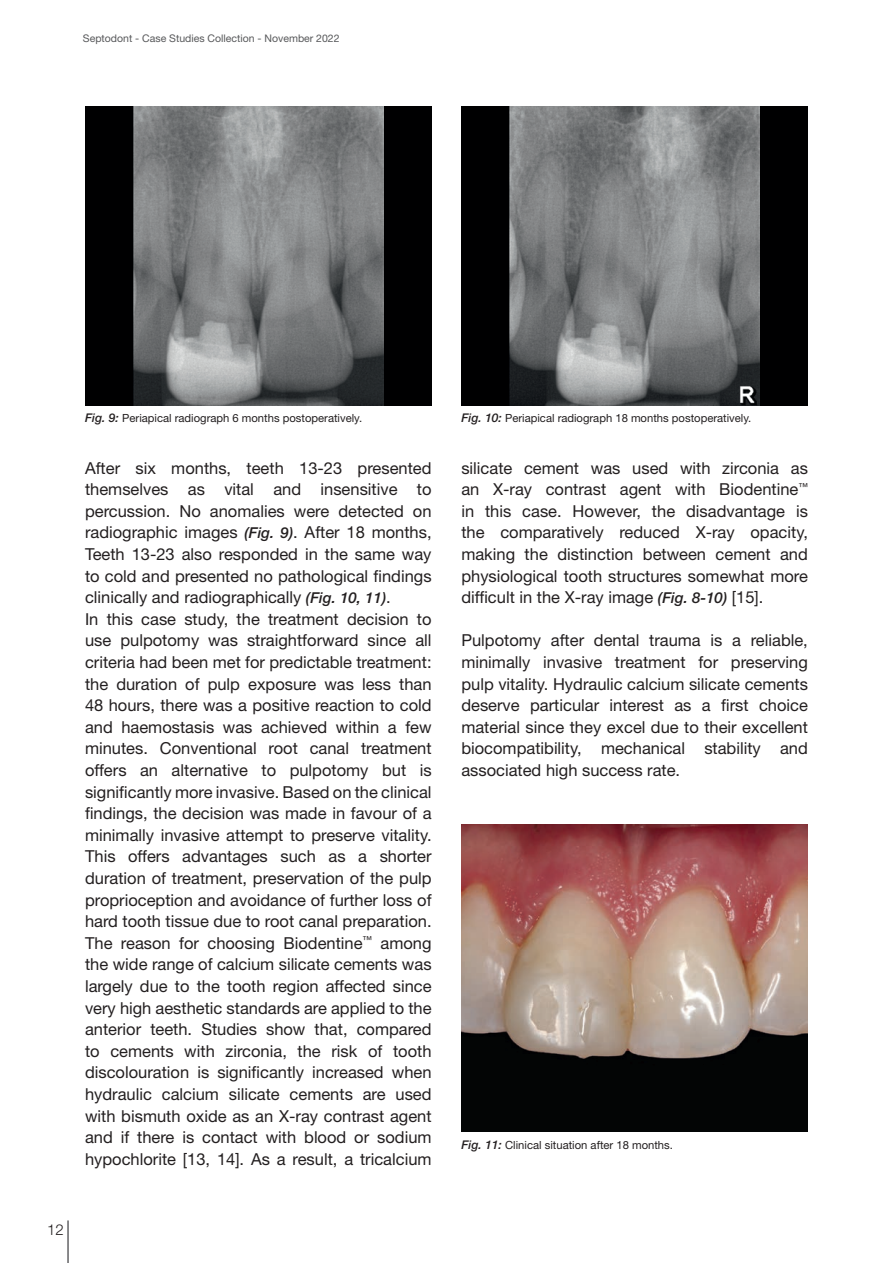
<style>
.page{position:relative;width:893px;height:1263px;background:#fff}
.page>*{position:absolute;margin:0;border:0;box-sizing:border-box;transform-origin:0 0}
.t1{font:16.5px/21.6px "Helvetica Neue LT Std";color:#231f20;text-align:justify}
.t2{font:300 15px "Helvetica Neue LT Std";color:#231f20}
.t3{font:11.25px "Helvetica Neue LT Std";color:#231f20}
.t4{font:10.5px "Helvetica Neue LT Std";color:#57585a}
.s1{font-weight:500;font-style:italic;font-size:12px}
.s2{font-weight:500;font-style:italic;font-size:15px}
</style>
<div class="page">
<hr style="left:67px;top:1220px;width:2px;height:43px;background:#636366">
<div style="left:85px;top:106px;width:346px;height:299px;background:#000001"></div>
<img style="left:133px;top:106px;width:250px;height:299px">
<img style="left:461px;top:825px;width:347px;height:306px">
<div style="left:461px;top:106px;width:347px;height:299px;background:#000001"></div>
<img style="left:509px;top:106px;width:251px;height:299px">
<p class="t4" style="left:83px;top:32px;width:258px">Septodont - Case Studies Collection - November 2022</p>
<p class="t3" style="left:85px;top:412px;width:278px"><span class="s1">Fig. 9:</span> Periapical radiograph 6 months postoperatively.</p>
<p class="t3" style="left:461px;top:412px;width:291px"><span class="s1">Fig. 10:</span> Periapical radiograph 18 months postoperatively.</p>
<p class="t1" style="left:85px;top:457px;width:348px;text-align:left">After six months, teeth 13-23 presented themselves as vital and insensitive to percussion. No anomalies were detected on radiographic images <span class="s2">(Fig. 9)</span>. After 18 months, Teeth 13-23 also responded in the same way to cold and presented no pathological findings clinically and radiographically <span class="s2">(Fig. 10, 11)</span>.<br>In this case study, the treatment decision to use pulpotomy was straightforward since all criteria had been met for predictable treatment: the duration of pulp exposure was less than 48 hours, there was a positive reaction to cold and haemostasis was achieved within a few minutes. Conventional root canal treatment offers an alternative to pulpotomy but is significantly more invasive. Based on the clinical findings, the decision was made in favour of a minimally invasive attempt to preserve vitality.<br>This offers advantages such as a shorter duration of treatment, preservation of the pulp proprioception and avoidance of further loss of hard tooth tissue due to root canal preparation.<br>The reason for choosing Biodentine<sup>™</sup> among the wide range of calcium silicate cements was largely due to the tooth region affected since very high aesthetic standards are applied to the anterior teeth. Studies show that, compared to cements with zirconia, the risk of tooth discolouration is significantly increased when hydraulic calcium silicate cements are used with bismuth oxide as an X-ray contrast agent and if there is contact with blood or sodium hypochlorite [13, 14]. As a result, a tricalcium</p>
<p class="t1" style="left:461px;top:457px;width:348px">silicate cement was used with zirconia as an X-ray contrast agent with Biodentine<sup>™ </sup>in this case. However, the disadvantage is the comparatively reduced X-ray opacity, making the distinction between cement and physiological tooth structures somewhat more difficult in the X-ray image <span class="s2">(Fig. 8-10)</span> [15].</p>
<p class="t1" style="left:461px;top:629px;width:348px">Pulpotomy after dental trauma is a reliable, minimally invasive treatment for preserving pulp vitality. Hydraulic calcium silicate cements deserve particular interest as a first choice material since they excel due to their excellent biocompatibility, mechanical stability and associated high success rate.</p>
<p class="t3" style="left:461px;top:1138px;width:213px"><span class="s1">Fig. 11:</span> Clinical situation after 18 months.</p>
<p class="t2" style="left:47px;top:1221px;width:18px">12</p>
</div>
